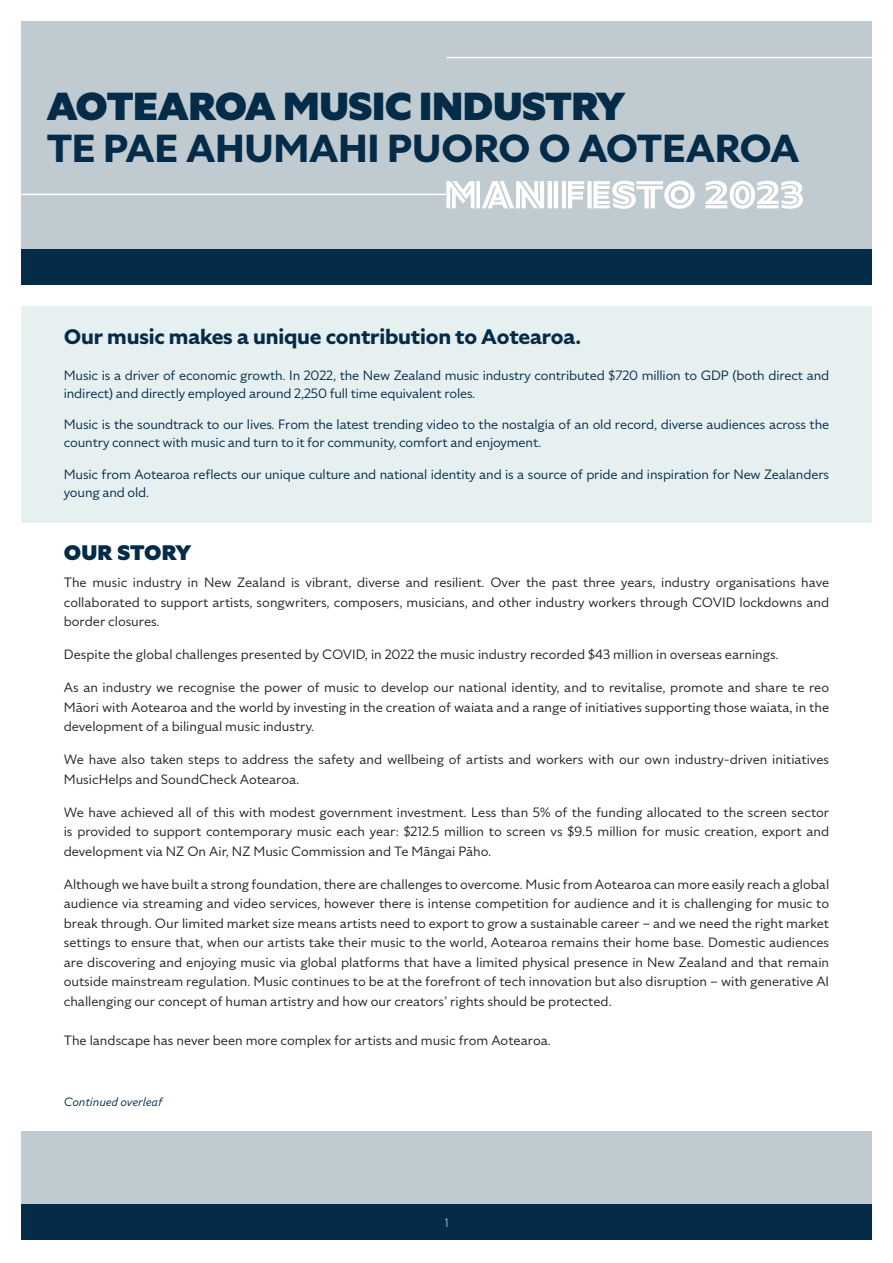
<style>
.page{position:relative;width:893px;height:1263px;background:#fff}
.page>*{position:absolute;margin:0;border:0;box-sizing:border-box;transform-origin:0 0}
.t1{font:700 39px "Specter";letter-spacing:-.01em;color:#042b48}
.t2{font:900 39px "Specter";letter-spacing:-.01em;color:#042b48}
.t3{font:700 21px "Specter";letter-spacing:-.01em;color:#042b48}
.t4{font:900 21px "Specter";color:#042b48}
.t5{font:13.5px/19.5px "Specter";color:#231f20;text-align:justify}
.t6{font:13.5px/18px "Specter";letter-spacing:-.01em;color:#042b48}
.t7{font:italic 12px "Specter";color:#042b48}
.t8{font:300 12px "Specter";color:#fff}
</style>
<div class="page">
<div style="left:21px;top:1131px;width:851px;height:73px;background:#c0cad1"></div>
<div style="left:21px;top:1204px;width:851px;height:36px;background:#042b48"></div>
<div style="left:21px;top:306px;width:851px;height:217px;background:#e6f0f1"></div>
<div style="left:21px;top:21px;width:851px;height:264px;background:#c0cad1"></div>
<div style="left:21px;top:249px;width:851px;height:36px;background:#042b48"></div>
<svg style="left:446px;top:181px;width:357px;height:28px"></svg>
<hr style="left:21px;top:194px;width:425px;height:1px;background:#fff">
<hr style="left:446px;top:57px;width:426px;height:1px;background:#fff">
<p class="t2" style="left:47px;top:80px;width:580px">AOTEAROA MUSIC INDUSTRY</p>
<p class="t1" style="left:47px;top:122px;width:754px">TE PAE AHUMAHI PUORO O AOTEAROA</p>
<p class="t3" style="left:64px;top:322px;width:519px">Our music makes a unique contribution to Aotearoa.</p>
<p class="t6" style="left:64px;top:366px;width:767px">Music is a driver of economic growth. In 2022, the New Zealand music industry contributed $720 million to GDP (both direct and indirect) and directly employed around 2,250 full time equivalent roles.</p>
<p class="t6" style="left:64px;top:415px;width:767px">Music is the soundtrack to our lives. From the latest trending video to the nostalgia of an old record, diverse audiences across the country connect with music and turn to it for community, comfort and enjoyment.</p>
<p class="t6" style="left:64px;top:465px;width:767px">Music from Aotearoa reflects our unique culture and national identity and is a source of pride and inspiration for New Zealanders young and old.</p>
<p class="t4" style="left:64px;top:538px;width:129px">OUR STORY</p>
<p class="t5" style="left:64px;top:572px;width:767px">The music industry in New Zealand is vibrant, diverse and resilient. Over the past three years, industry organisations have collaborated to support artists, songwriters, composers, musicians, and other industry workers through COVID lockdowns and border closures.</p>
<p class="t5" style="left:64px;top:644px;width:716px">Despite the global challenges presented by COVID, in 2022 the music industry recorded $43 million in overseas earnings.</p>
<p class="t5" style="left:64px;top:677px;width:767px">As an industry we recognise the power of music to develop our national identity, and to revitalise, promote and share te reo Māori with Aotearoa and the world by investing in the creation of waiata and a range of initiatives supporting those waiata, in the development of a bilingual music industry.</p>
<p class="t5" style="left:64px;top:749px;width:767px">We have also taken steps to address the safety and wellbeing of artists and workers with our own industry-driven initiatives<br>MusicHelps and SoundCheck Aotearoa.</p>
<p class="t5" style="left:64px;top:802px;width:767px">We have achieved all of this with modest government investment. Less than 5% of the funding allocated to the screen sector is provided to support contemporary music each year: $212.5 million to screen vs $9.5 million for music creation, export and development via NZ On Air, NZ Music Commission and Te Māngai Pāho.</p>
<p class="t5" style="left:64px;top:874px;width:767px">Although we have built a strong foundation, there are challenges to overcome. Music from Aotearoa can more easily reach a global audience via streaming and video services, however there is intense competition for audience and it is challenging for music to break through. Our limited market size means artists need to export to grow a sustainable career – and we need the right market settings to ensure that, when our artists take their music to the world, Aotearoa remains their home base. Domestic audiences are discovering and enjoying music via global platforms that have a limited physical presence in New Zealand and that remain outside mainstream regulation. Music continues to be at the forefront of tech innovation but also disruption – with generative AI challenging our concept of human artistry and how our creators’ rights should be protected.</p>
<p class="t5" style="left:64px;top:1030px;width:489px">The landscape has never been more complex for artists and music from Aotearoa.</p>
<p class="t7" style="left:64px;top:1094px;width:100px">Continued overleaf</p>
<p class="t8" style="left:445px;top:1215px;width:5px">1</p>
</div>
